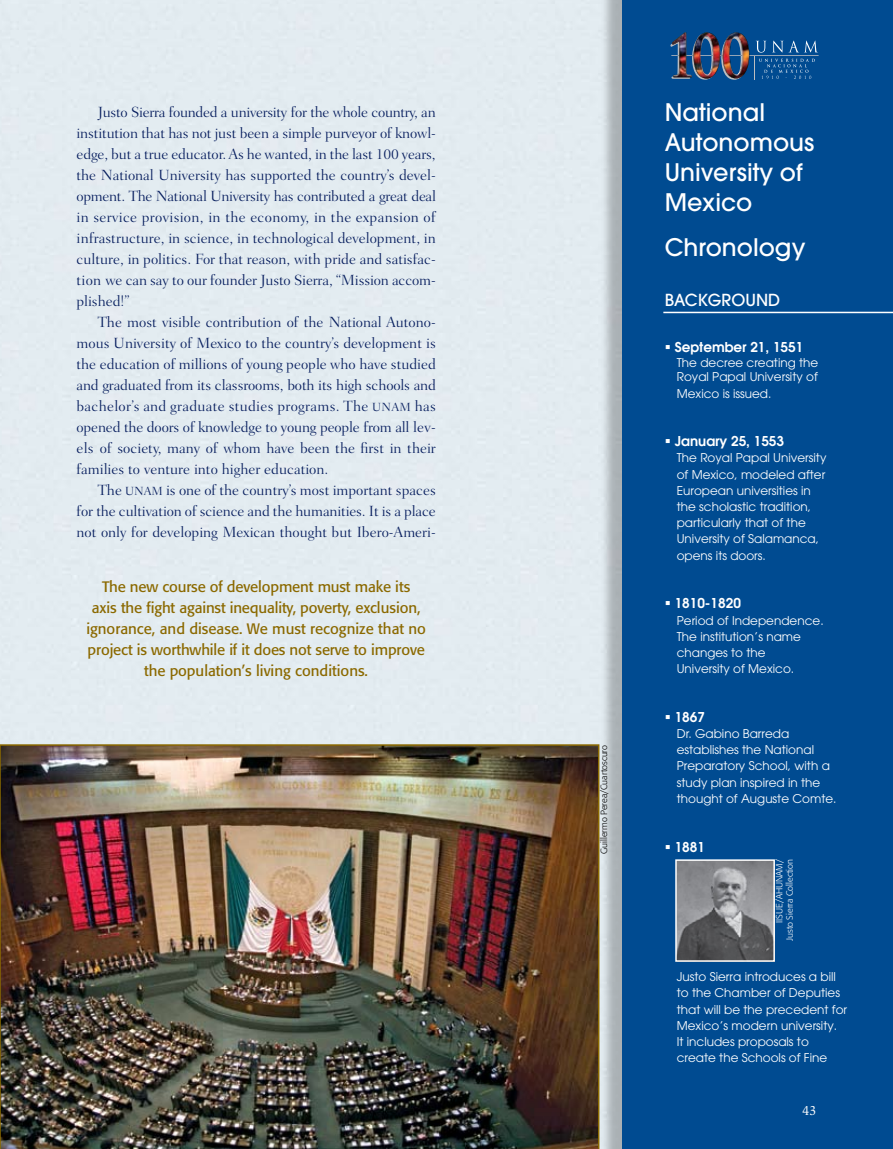
<style>
.page{position:relative;width:893px;height:1149px;background:#fff}
.page>*{position:absolute;margin:0;border:0;box-sizing:border-box;transform-origin:0 0}
.t1{font:500 24px/30px "Avant Garde";color:#fff}
.t2{font:500 16.5px "Avant Garde";color:#fff}
.t3{font:300 15px "Fairfield LH";color:#051c5d}
.t4{font:15px/21px "Formata";letter-spacing:-.01em;color:#8b6900;text-align:center}
.t5{font:300 15px "Fairfield LH";letter-spacing:-.02em;color:#051c5d}
.t6{font:300 15px "Fairfield LH";letter-spacing:.02em;color:#051c5d}
.t7{font:600 13.5px "Avant Garde";color:#fff}
.t8{font:13.5px "Slimbach";color:#fff}
.t9{font:12px/16.2px "Avant Garde";color:#fff}
.t10{font:300 9px/10.5px "Formata";color:#fff;text-align:right}
.t11{font:300 9px "Formata";color:#000}
.s1{font-family:"Fairfield LH Light SC800";font-weight:400;font-size:12px}
</style>
<div class="page">
<div style="left:600px;top:0;width:293px;height:1148px;background:#000;opacity:.25"></div>
<div style="left:622px;top:0;width:271px;height:1148px;background:#004b91"></div>
<img style="left:670px;top:32px;width:149px;height:48px">
<img style="left:678px;top:862px;width:94px;height:96px">
<div style="left:675px;top:859px;width:100px;height:102px;border:2px solid #fff"></div>
<hr style="left:663px;top:311px;width:230px;height:2px;background:#fff">
<img style="left:0;top:744px;width:599px;height:404px">
<p class="t5" style="left:98px;top:104px;width:340px">Justo Sierra founded a university for the whole country, an</p>
<p class="t3" style="left:77px;top:125px;width:361px">institution that has not just been a simple purveyor of knowl-</p>
<p class="t3" style="left:77px;top:146px;width:361px">edge, but a true educator. As he wanted, in the last 100 years,</p>
<p class="t3" style="left:77px;top:167px;width:361px">the National University has supported the country’s devel-</p>
<p class="t5" style="left:77px;top:188px;width:361px">opment. The National University has contributed a great deal</p>
<p class="t6" style="left:77px;top:209px;width:361px">in service provision, in the economy, in the expansion of</p>
<p class="t3" style="left:77px;top:230px;width:361px">infrastructure, in science, in technological development, in</p>
<p class="t3" style="left:77px;top:251px;width:361px">culture, in politics. For that reason, with pride and satisfac-</p>
<p class="t3" style="left:77px;top:272px;width:361px">tion we can say to our founder Justo Sierra, “Mission accom-</p>
<p class="t3" style="left:77px;top:293px;width:54px">plished!”</p>
<p class="t3" style="left:98px;top:314px;width:340px">The most visible contribution of the National Autono-</p>
<p class="t3" style="left:77px;top:335px;width:361px">mous University of Mexico to the country’s development is</p>
<p class="t3" style="left:77px;top:356px;width:361px">the education of millions of young people who have studied</p>
<p class="t3" style="left:77px;top:377px;width:361px">and graduated from its classrooms, both its high schools and</p>
<p class="t6" style="left:77px;top:398px;width:361px">bachelor’s and graduate studies programs. The <span class="s1">UNAM</span> has</p>
<p class="t3" style="left:77px;top:419px;width:361px">opened the doors of knowledge to young people from all lev-</p>
<p class="t3" style="left:77px;top:440px;width:361px">els of society, many of whom have been the first in their</p>
<p class="t3" style="left:77px;top:461px;width:253px">families to venture into higher education.</p>
<p class="t3" style="left:98px;top:482px;width:340px">The <span class="s1">UNAM</span> is one of the country’s most important spaces</p>
<p class="t3" style="left:77px;top:503px;width:361px">for the cultivation of science and the humanities. It is a place</p>
<p class="t3" style="left:77px;top:524px;width:361px">not only for developing Mexican thought but Ibero-Ameri-</p>
<p class="t4" style="left:86px;top:576px;width:341px">The new course of development must make its<br>axis the fight against inequality, poverty, exclusion, ignorance, and disease. We must recognize that no project is worthwhile if it does not serve to improve the population’s living conditions.</p>
<p class="t11" style="left:599px;top:853px;width:110px;rotate:-90deg">Guillermo Perea/Cuartoscuro</p>
<p class="t1" style="left:665px;top:97px;width:151px">National<br>Autonomous<br>University of<br>Mexico</p>
<p class="t1" style="left:665px;top:232px;width:142px">Chronology</p>
<p class="t2" style="left:665px;top:290px;width:117px">BACKGROUN D</p>
<p class="t7" style="left:665px;top:338px;width:140px">▪ September 21, 1551</p>
<p class="t9" style="left:677px;top:355px;width:143px;line-height:14.4px">The decree creating the<br>Royal Papal University of</p>
<p class="t9" style="left:677px;top:385px;width:96px">Mexico is issued.</p>
<p class="t7" style="left:665px;top:432px;width:121px">▪ January 25, 1553</p>
<p class="t9" style="left:677px;top:450px;width:151px">The Royal Papal University of Mexico, modeled after<br>European universities in the scholastic tradition, particularly that of the<br>University of Salamanca, opens its doors.</p>
<p class="t7" style="left:665px;top:594px;width:78px">▪ 1810-1820</p>
<p class="t9" style="left:677px;top:612px;width:148px">Period of Independence.<br>The institution’s name changes to the<br>University of Mexico.</p>
<p class="t7" style="left:665px;top:707px;width:42px">▪ 1867</p>
<p class="t9" style="left:677px;top:725px;width:161px">Dr. Gabino Barreda establishes the National<br>Preparatory School, with a study plan inspired in the thought of Auguste Comte.</p>
<p class="t7" style="left:665px;top:837px;width:42px">▪ 1881</p>
<p class="t10" style="left:774px;top:940px;width:83px;rotate:-90deg">IISUE/Ahu nam/<br>Justo Sierra Collection</p>
<p class="t9" style="left:677px;top:968px;width:172px">Justo Sierra introduces a bill to the Chamber of Deputies that will be the precedent for<br>Mexico’s modern university.<br>It includes proposals to create the Schools of Fine</p>
<p class="t8" style="left:802px;top:1102px;width:15px">43</p>
</div>
